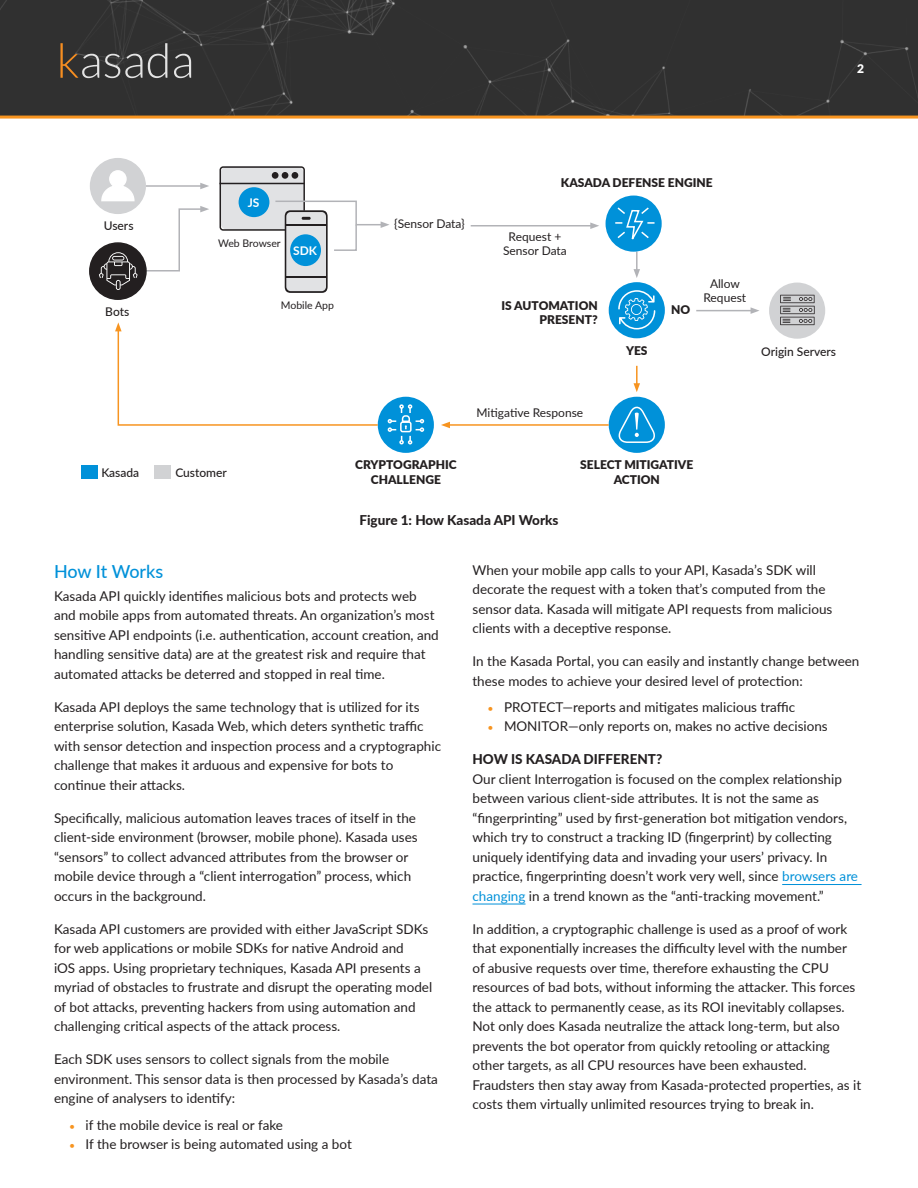
<style>
.page{position:relative;width:918px;height:1188px;background:#fff}
.page>*{position:absolute;margin:0;border:0;box-sizing:border-box;transform-origin:0 0}
.t1{font:500 18px "Lato";letter-spacing:-.01em;color:#0091d9}
.Body{font:13.5px/19.5px "Lato";color:#231f20}
.Body_First{font:13.5px/19.5px "Lato";color:#231f20}
.Figure_Label{font:800 13.5px "Lato";color:#231f20}
.t2{font:900 12px/14.4px "Lato";color:#231f20;text-align:right}
.t3{font:12px/14.4px "Lato";color:#231f20;text-align:center}
.t4{font:500 12px "Lato";color:#231f20}
.t5{font:700 12px "Lato";color:#fff}
.t6{font:900 12px "Lato";color:#fff}
.t7{font:10.5px "Lato";color:#231f20}
.s1{font-size:10.5px;color:#f79420}
.s2{color:#0091d9}
</style>
<div class="page">
<div style="left:0;top:0;width:918px;height:116px;background:#303030"></div>
<svg style="left:60px;top:43px;width:131px;height:35px;background:#514d4a"></svg>
<hr style="left:0;top:116px;width:918px;height:3px;background:#f79420">
<hr style="left:782px;top:884px;width:80px;height:1px;background:#0091d9">
<hr style="left:472px;top:904px;width:54px;height:1px;background:#0091d9">
<div style="left:220px;top:166px;width:84px;height:64px;background:#e1e2e4;border-radius:7px"></div>
<hr style="left:146px;top:185px;width:57px;height:2px;background:#b2b3b7">
<svg style="left:200px;top:183px;width:9px;height:6px"></svg>
<hr style="left:471px;top:225px;width:122px;height:2px;background:#b2b3b7">
<svg style="left:590px;top:222px;width:9px;height:7px"></svg>
<hr style="left:636px;top:252px;width:2px;height:20px;background:#b2b3b7">
<svg style="left:634px;top:269px;width:6px;height:9px"></svg>
<hr style="left:696px;top:310px;width:57px;height:1px;background:#b2b3b7">
<svg style="left:751px;top:307px;width:8px;height:7px"></svg>
<div style="left:90px;top:158px;width:56px;height:56px;background:#d1d2d4;border-radius:50%"></div>
<svg style="left:101px;top:170px;width:34px;height:32px"></svg>
<div style="left:220px;top:166px;width:85px;height:65px;border:2px solid #231f20;border-radius:3px"></div>
<hr style="left:220px;top:183px;width:84px;height:1px;background:#231f20">
<div style="left:272px;top:172px;width:7px;height:7px;background:#231f20;border-radius:50%"></div>
<div style="left:282px;top:172px;width:6px;height:7px;background:#231f20;border-radius:50%"></div>
<div style="left:292px;top:172px;width:6px;height:7px;background:#231f20;border-radius:50%"></div>
<div style="left:239px;top:187px;width:30px;height:30px;background:#0091d9;border-radius:50%"></div>
<svg style="left:274px;top:200px;width:115px;height:93px"></svg>
<div style="left:606px;top:196px;width:56px;height:56px;background:#0091d9;border-radius:50%"></div>
<svg style="left:615px;top:207px;width:40px;height:40px"></svg>
<div style="left:609px;top:282px;width:56px;height:56px;background:#0091d9;border-radius:50%"></div>
<svg style="left:618px;top:290px;width:37px;height:40px"></svg>
<div style="left:769px;top:283px;width:56px;height:56px;background:#d1d2d4;border-radius:50%"></div>
<svg style="left:780px;top:295px;width:35px;height:30px"></svg>
<div style="left:609px;top:397px;width:56px;height:56px;background:#0091d9;border-radius:50%"></div>
<div style="left:378px;top:397px;width:56px;height:56px;background:#0091d9;border-radius:50%"></div>
<svg style="left:615px;top:406px;width:40px;height:38px"></svg>
<svg style="left:388px;top:404px;width:36px;height:40px"></svg>
<svg style="left:145px;top:206px;width:64px;height:66px"></svg>
<hr style="left:448px;top:424px;width:161px;height:2px;background:#f79420">
<svg style="left:441px;top:422px;width:9px;height:6px"></svg>
<svg style="left:115px;top:322px;width:264px;height:104px"></svg>
<hr style="left:636px;top:366px;width:2px;height:20px;background:#f79420">
<svg style="left:634px;top:383px;width:6px;height:9px"></svg>
<div style="left:90px;top:243px;width:56px;height:56px;background:#231f20;border-radius:50%"></div>
<div style="left:89px;top:242px;width:58px;height:58px;border:2px solid #231f20;border-radius:50%"></div>
<svg style="left:99px;top:252px;width:39px;height:38px"></svg>
<div style="left:81px;top:465px;width:17px;height:14px;background:#0091d9"></div>
<div style="left:154px;top:465px;width:17px;height:14px;background:#d1d2d4"></div>
<hr style="left:286px;top:276px;width:41px;height:2px;background:#231f20">
<hr style="left:286px;top:224px;width:41px;height:2px;background:#231f20">
<p class="t6" style="left:857px;top:60px;width:8px">2</p>
<p class="t4" style="left:104px;top:217px;width:31px">Users</p>
<p class="t4" style="left:105px;top:303px;width:25px">Bots</p>
<p class="t5" style="left:248px;top:194px;width:13px">JS</p>
<p class="t7" style="left:218px;top:236px;width:64px">Web Browser</p>
<p class="t5" style="left:293px;top:242px;width:25px">SDK</p>
<p class="t7" style="left:281px;top:297px;width:55px">Mobile App</p>
<p class="t4" style="left:101px;top:464px;width:39px">Kasada</p>
<p class="t4" style="left:175px;top:464px;width:53px">Customer</p>
<p class="t3" style="left:394px;top:216px;width:72px">{Sensor Data}</p>
<p class="t2" style="left:561px;top:175px;width:153px">KASADA DEFENSE ENGINE</p>
<p class="t3" style="left:503px;top:229px;width:65px">Request +<br>Sensor Data</p>
<p class="t2" style="left:502px;top:297px;width:98px">IS AUTOMATION<br>PRESENT?</p>
<p class="t2" style="left:626px;top:343px;width:23px">YES</p>
<p class="t2" style="left:671px;top:302px;width:21px">NO</p>
<p class="t3" style="left:704px;top:275px;width:44px">Allow<br>Request</p>
<p class="t4" style="left:761px;top:343px;width:76px">Origin Servers</p>
<p class="t2" style="left:355px;top:457px;width:103px">CRYPTOGRAPHIC</p>
<p class="t2" style="left:371px;top:472px;width:72px">CHALLENGE</p>
<p class="t3" style="left:477px;top:405px;width:108px">Mitigative Response</p>
<p class="t2" style="left:580px;top:457px;width:115px;text-align:center">SELECT MITIGATIVE<br>ACTION</p>
<p class="Figure_Label" style="left:359px;top:510px;width:201px">Figure 1: How Kasada API Works</p>
<h2 class="t1" style="left:54px;top:559px;width:111px">How It Works</h2>
<p class="Body_First" style="left:54px;top:586px;width:386px">Kasada API quickly identifies malicious bots and protects web and mobile apps from automated threats. An organization’s most sensitive API endpoints (i.e. authentication, account creation, and handling sensitive data) are at the greatest risk and require that automated attacks be deterred and stopped in real time.</p>
<p class="Body" style="left:54px;top:697px;width:389px">Kasada API deploys the same technology that is utilized for its enterprise solution, Kasada Web, which deters synthetic traffic with sensor detection and inspection process and a cryptographic challenge that makes it arduous and expensive for bots to continue their attacks.</p>
<p class="Body" style="left:54px;top:808px;width:365px">Specifically, malicious automation leaves traces of itself in the client-side environment (browser, mobile phone). Kasada uses “sensors” to collect advanced attributes from the browser or mobile device through a “client interrogation” process, which occurs in the background.</p>
<p class="Body" style="left:54px;top:919px;width:380px">Kasada API customers are provided with either JavaScript SDKs for web applications or mobile SDKs for native Android and<br>iOS apps. Using proprietary techniques, Kasada API presents a myriad of obstacles to frustrate and disrupt the operating model of bot attacks, preventing hackers from using automation and challenging critical aspects of the attack process.</p>
<p class="Body" style="left:54px;top:1049px;width:385px">Each SDK uses sensors to collect signals from the mobile environment. This sensor data is then processed by Kasada’s data engine of analysers to identify:</p>
<p class="Body" style="left:69px;top:1115px;width:216px"><span class="s1">•</span> if the mobile device is real or fake</p>
<p class="Body" style="left:69px;top:1134px;width:284px"><span class="s1">•</span> If the browser is being automated using a bot</p>
<p class="Body" style="left:472px;top:559px;width:361px">When your mobile app calls to your API, Kasada’s SDK will decorate the request with a token that’s computed from the sensor data. Kasada will mitigate API requests from malicious clients with a deceptive response.</p>
<p class="Body" style="left:472px;top:651px;width:388px">In the Kasada Portal, you can easily and instantly change between these modes to achieve your desired level of protection:</p>
<p class="Body" style="left:488px;top:697px;width:309px"><span class="s1">•</span> PROTECT—reports and mitigates malicious traffic</p>
<p class="Body" style="left:488px;top:716px;width:342px"><span class="s1">•</span> MONITOR—only reports on, makes no active decisions</p>
<h3 class="Figure_Label" style="left:472px;top:749px;width:191px">HOW IS KASADA DIFFERENT?</h3>
<p class="Body_First" style="left:472px;top:769px;width:387px">Our client Interrogation is focused on the complex relationship between various client-side attributes. It is not the same as “fingerprinting” used by first-generation bot mitigation vendors, which try to construct a tracking ID (fingerprint) by collecting uniquely identifying data and invading your users’ privacy. In practice, fingerprinting doesn’t work very well, since <span class="s2">browsers are changing</span> in a trend known as the “anti-tracking movement.”</p>
<p class="Body" style="left:472px;top:919px;width:390px">In addition, a cryptographic challenge is used as a proof of work that exponentially increases the difficulty level with the number of abusive requests over time, therefore exhausting the CPU resources of bad bots, without informing the attacker. This forces the attack to permanently cease, as its ROI inevitably collapses.<br>Not only does Kasada neutralize the attack long-term, but also prevents the bot operator from quickly retooling or attacking other targets, as all CPU resources have been exhausted.<br>Fraudsters then stay away from Kasada-protected properties, as it costs them virtually unlimited resources trying to break in.</p>
</div>
